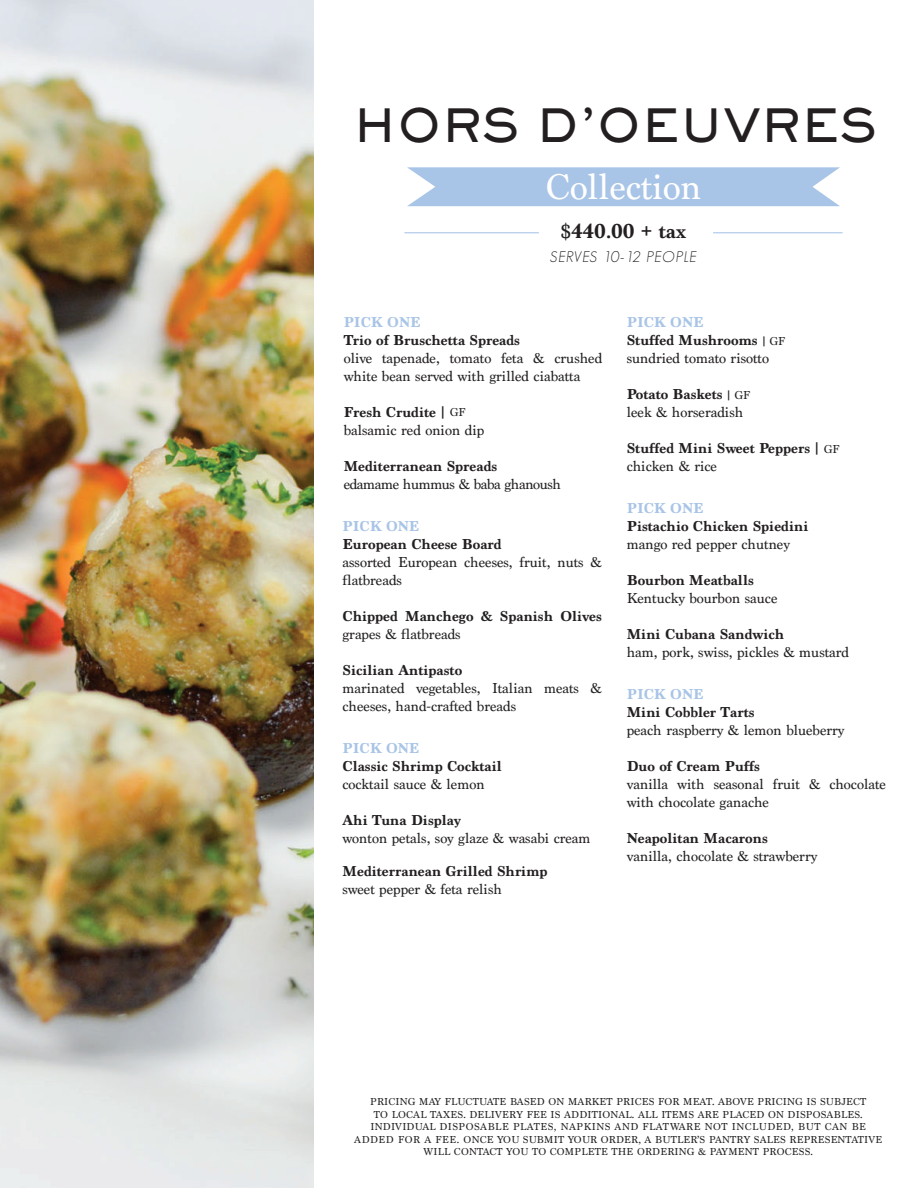
<style>
.page{position:relative;width:918px;height:1188px;background:#fff}
.page>*{position:absolute;margin:0;border:0;box-sizing:border-box;transform-origin:0 0}
.t1{font:800 45.15px "Sackers Gothic Std";color:#231f20}
.t2{font:37.65px "Marion";color:#fff}
.t3{font:700 21.3px "Marion";color:#231f20}
.t4{font:15px/18px "Marion";color:#231f20}
.t5{font:700 15px/18px "Marion";color:#231f20}
.t6{font:700 15px "Marion";color:#a8c4e6}
.t7{font:15px "Marion";letter-spacing:-.025em;color:#231f20}
.t8{font:italic 300 15px "Geosans";letter-spacing:.03em;color:#231f20}
.t9{font:10.5px/12.6px "Marion";letter-spacing:.02em;color:#231f20;text-align:center}
.s1{font-weight:700}
.s2{font-size:12px}
.s3{font-weight:700;color:#a8c4e6}
.s4{font-weight:700;font-size:12px}
.s5{font-weight:400;font-size:12px}
.s6{font-weight:400}
</style>
<div class="page">
<svg style="left:407px;top:167px;width:433px;height:39px;background:#aec8e7"></svg>
<hr style="left:713px;top:232px;width:130px;height:1px;background:#a8c4e6">
<hr style="left:404px;top:232px;width:135px;height:1px;background:#a8c4e6">
<img style="left:0;top:0;width:313px;height:1188px">
<h1 class="t1" style="left:353px;top:95px;width:525px">HORS D’OEUVRES</h1>
<h2 class="t2" style="left:545px;top:165px;width:158px">Collection</h2>
<h3 class="t3" style="left:561px;top:219px;width:127px">$440.00 + tax</h3>
<p class="t8" style="left:550px;top:249px;width:148px">SERVES 10-12 PEOPLE</p>
<p class="t6" style="left:344px;top:313px;width:78px">PICK ONE</p>
<p class="t5" style="left:344px;top:331px;width:178px">Trio of Bruschetta Spreads</p>
<p class="t4" style="left:344px;top:349px;width:260px">olive tapenade, tomato feta &amp; crushed white bean served with grilled ciabatta</p>
<p class="t4" style="left:344px;top:403px;width:142px"><span class="s1">Fresh Crudite |</span> <span class="s2">GF </span>balsamic red onion dip</p>
<p class="t5" style="left:344px;top:457px;width:155px">Mediterranean Spreads</p>
<p class="t7" style="left:344px;top:475px;width:219px">edamame hummus &amp; baba ghanoush</p>
<p class="t6" style="left:343px;top:517px;width:78px">PICK ONE</p>
<p class="t5" style="left:343px;top:535px;width:161px">European Cheese Board</p>
<p class="t4" style="left:343px;top:553px;width:261px">assorted European cheeses, fruit, nuts &amp; flatbreads</p>
<p class="t5" style="left:343px;top:607px;width:261px">Chipped Manchego &amp; Spanish Olives</p>
<p class="t4" style="left:343px;top:625px;width:120px">grapes &amp; flatbreads</p>
<p class="t5" style="left:343px;top:661px;width:121px">Sicilian Antipasto</p>
<p class="t4" style="left:343px;top:679px;width:261px">marinated vegetables, Italian meats &amp; cheeses, hand-crafted breads</p>
<p class="t6" style="left:343px;top:740px;width:78px">PICK ONE</p>
<p class="t5" style="left:343px;top:758px;width:161px">Classic Shrimp Cocktail</p>
<p class="t4" style="left:343px;top:776px;width:144px">cocktail sauce &amp; lemon</p>
<p class="t5" style="left:343px;top:812px;width:120px">Ahi Tuna Display</p>
<p class="t4" style="left:343px;top:830px;width:250px">wonton petals, soy glaze &amp; wasabi cream</p>
<p class="t5" style="left:343px;top:862px;width:207px">Mediterranean Grilled Shrimp</p>
<p class="t4" style="left:343px;top:880px;width:161px">sweet pepper &amp; feta relish</p>
<p class="t4" style="left:627px;top:313px;width:160px"><span class="s3">PICK ONE<br></span><span class="s1">Stuffed Mushrooms</span> <span class="s4">|</span> <span class="s2">GF </span>sundried tomato risotto</p>
<p class="t4" style="left:627px;top:385px;width:125px"><span class="s1">Potato Baskets</span> <span class="s4">|</span> <span class="s2">GF </span>leek &amp; horseradish</p>
<p class="t5" style="left:627px;top:439px;width:214px">Stuffed Mini Sweet Peppers | <span class="s5">GF </span><span class="s6">chicken &amp; rice</span></p>
<p class="t6" style="left:627px;top:499px;width:78px">PICK ONE</p>
<p class="t5" style="left:627px;top:517px;width:183px">Pistachio Chicken Spiedini</p>
<p class="t4" style="left:627px;top:535px;width:165px">mango red pepper chutney</p>
<p class="t5" style="left:627px;top:571px;width:129px">Bourbon Meatballs</p>
<p class="t4" style="left:627px;top:589px;width:152px">Kentucky bourbon sauce</p>
<p class="t5" style="left:627px;top:625px;width:159px">Mini Cubana Sandwich</p>
<p class="t4" style="left:627px;top:643px;width:224px">ham, pork, swiss, pickles &amp; mustard</p>
<p class="t6" style="left:627px;top:686px;width:78px">PICK ONE</p>
<p class="t5" style="left:627px;top:704px;width:129px">Mini Cobbler Tarts</p>
<p class="t4" style="left:627px;top:722px;width:219px">peach raspberry &amp; lemon blueberry</p>
<p class="t5" style="left:627px;top:758px;width:135px">Duo of Cream Puffs</p>
<p class="t4" style="left:627px;top:776px;width:261px">vanilla with seasonal fruit &amp; chocolate with chocolate ganache</p>
<p class="t5" style="left:627px;top:830px;width:143px">Neapolitan Macarons</p>
<p class="t4" style="left:627px;top:848px;width:192px">vanilla, chocolate &amp; strawberry</p>
<p class="t9" style="left:354px;top:1096px;width:530px">PRICING MAY FLUCTUATE BASED ON MARKET PRICES FOR MEAT. ABOVE PRICING IS SUBJECT<br>TO LOCAL TAXES. DELIVERY FEE IS ADDITIONAL. ALL ITEMS ARE PLACED ON DISPOSABLES.<br>INDIVIDUAL DISPOSABLE PLATES, NAPKINS AND FLATWARE NOT INCLUDED, BUT CAN BE ADDED FOR A FEE. ONCE YOU SUBMIT YOUR ORDER, A BUTLER’S PANTRY SALES REPRESENTATIVE WILL CONTACT YOU TO COMPLETE THE ORDERING &amp; PAYMENT PROCESS.</p>
</div>
